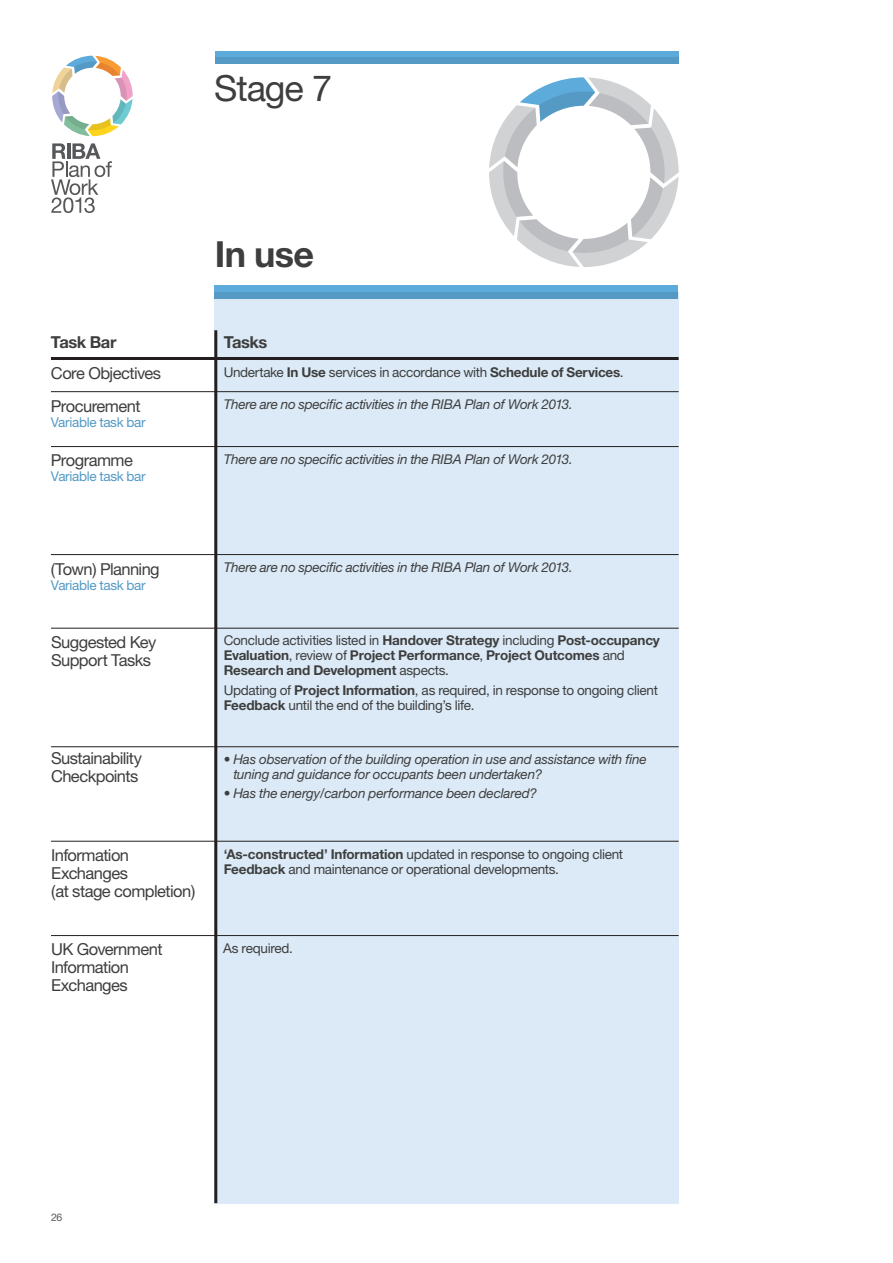
<style>
.page{position:relative;width:893px;height:1263px;background:#fff}
.page>*{position:absolute;margin:0;border:0;box-sizing:border-box;transform-origin:0 0}
.t1{font:36px "Helvetica Neue";letter-spacing:-.03em;color:#3e3e3f}
.t2{font:700 36px "Helvetica Neue";color:#3e3e3f}
.t3{font:16.5px/18px "Helvetica Neue";letter-spacing:-.035em;color:#3e3e3f}
.t4{font:700 16.5px "Helvetica Neue";letter-spacing:-.025em;color:#3e3e3f}
.t5{font:italic 13.5px/15px "Helvetica Neue";letter-spacing:-.02em;color:#3e3e3f}
.t6{font:13.5px/15px "Helvetica Neue";letter-spacing:-.02em;color:#3e3e3f}
.t7{font:700 13.5px/15px "Helvetica Neue";letter-spacing:-.01em;color:#3e3e3f}
.t8{font:13.5px "Helvetica Neue";letter-spacing:-.025em;color:#549ac5}
.t9{font:10.5px "Helvetica Neue";color:#57585a}
.s1{font-weight:700}
.s2{font-weight:400}
</style>
<div class="page">
<svg style="left:52px;top:56px;width:81px;height:80px"></svg>
<svg style="left:51px;top:143px;width:61px;height:70px"></svg>
<div style="left:214px;top:292px;width:465px;height:911px;background:#dbeaf6"></div>
<hr style="left:214px;top:330px;width:3px;height:873px;background:#231f20">
<div style="left:215px;top:51px;width:464px;height:13px;background:#5dabdb"></div>
<div style="left:215px;top:57px;width:464px;height:7px;background:#549ac5"></div>
<div style="left:214px;top:286px;width:464px;height:12px;background:#5dabdb"></div>
<div style="left:214px;top:292px;width:464px;height:6px;background:#549ac5"></div>
<hr style="left:51px;top:357px;width:628px;height:3px;background:#231f20">
<hr style="left:51px;top:391px;width:628px;height:1px;background:#231f20">
<hr style="left:51px;top:554px;width:628px;height:1px;background:#231f20">
<hr style="left:51px;top:446px;width:628px;height:1px;background:#231f20">
<hr style="left:51px;top:628px;width:628px;height:1px;background:#231f20">
<hr style="left:51px;top:746px;width:628px;height:1px;background:#231f20">
<hr style="left:51px;top:841px;width:628px;height:1px;background:#231f20">
<hr style="left:51px;top:935px;width:628px;height:1px;background:#231f20">
<svg style="left:489px;top:77px;width:190px;height:190px"></svg>
<p class="t1" style="left:214px;top:66px;width:119px">Stage 7</p>
<p class="t2" style="left:215px;top:232px;width:101px">In use</p>
<p class="t4" style="left:51px;top:332px;width:67px">Task Bar</p>
<p class="t4" style="left:224px;top:332px;width:45px">Tasks</p>
<p class="t3" style="left:51px;top:364px;width:112px">Core Objectives</p>
<p class="t6" style="left:224px;top:365px;width:401px">Undertake <span class="s1">In Use</span> services in accordance with <span class="s1">Schedule of Services</span>.</p>
<p class="t3" style="left:51px;top:397px;width:91px">Procurement</p>
<p class="t8" style="left:51px;top:414px;width:96px">Variable task bar</p>
<p class="t3" style="left:51px;top:451px;width:83px">Programme</p>
<p class="t8" style="left:51px;top:468px;width:96px">Variable task bar</p>
<p class="t5" style="left:224px;top:397px;width:351px">There are no specific activities in the RIBA Plan of Work 2013.</p>
<p class="t5" style="left:224px;top:451px;width:351px">There are no specific activities in the RIBA Plan of Work 2013.</p>
<p class="t3" style="left:51px;top:560px;width:110px">(Town) Planning</p>
<p class="t8" style="left:51px;top:577px;width:96px">Variable task bar</p>
<p class="t5" style="left:224px;top:559px;width:351px">There are no specific activities in the RIBA Plan of Work 2013.</p>
<p class="t3" style="left:51px;top:633px;width:107px">Suggested Key<br>Support Tasks</p>
<p class="t7" style="left:224px;top:633px;width:438px"><span class="s2">Conclude activities listed in</span> Handover Strategy <span class="s2">including</span> Post-occupancy<br>Evaluation<span class="s2">, review of</span> Project Performance<span class="s2">,</span> Project Outcomes <span class="s2">and<br></span>Research and Development <span class="s2">aspects.</span></p>
<p class="t6" style="left:224px;top:682px;width:436px">Updating of <span class="s1">Project Information</span>, as required, in response to ongoing client<br><span class="s1">Feedback</span> until the end of the building’s life.</p>
<p class="t3" style="left:51px;top:749px;width:93px">Sustainability<br>Checkpoints</p>
<p class="t5" style="left:233px;top:751px;width:415px;text-indent:-10px">• Has observation of the building operation in use and assistance with fine tuning and guidance for occupants been undertaken?</p>
<p class="t5" style="left:224px;top:786px;width:315px">• Has the energy/carbon performance been declared?</p>
<p class="t3" style="left:51px;top:846px;width:146px">Information<br>Exchanges<br>(at stage completion)</p>
<p class="t6" style="left:224px;top:846px;width:401px"><span class="s1">‘As-constructed’ Information</span> updated in response to ongoing client<br><span class="s1">Feedback</span> and maintenance or operational developments.</p>
<p class="t3" style="left:51px;top:940px;width:113px">UK Government<br>Information<br>Exchanges</p>
<p class="t6" style="left:223px;top:940px;width:71px">As required.</p>
<p class="t9" style="left:51px;top:1211px;width:13px">26</p>
</div>
